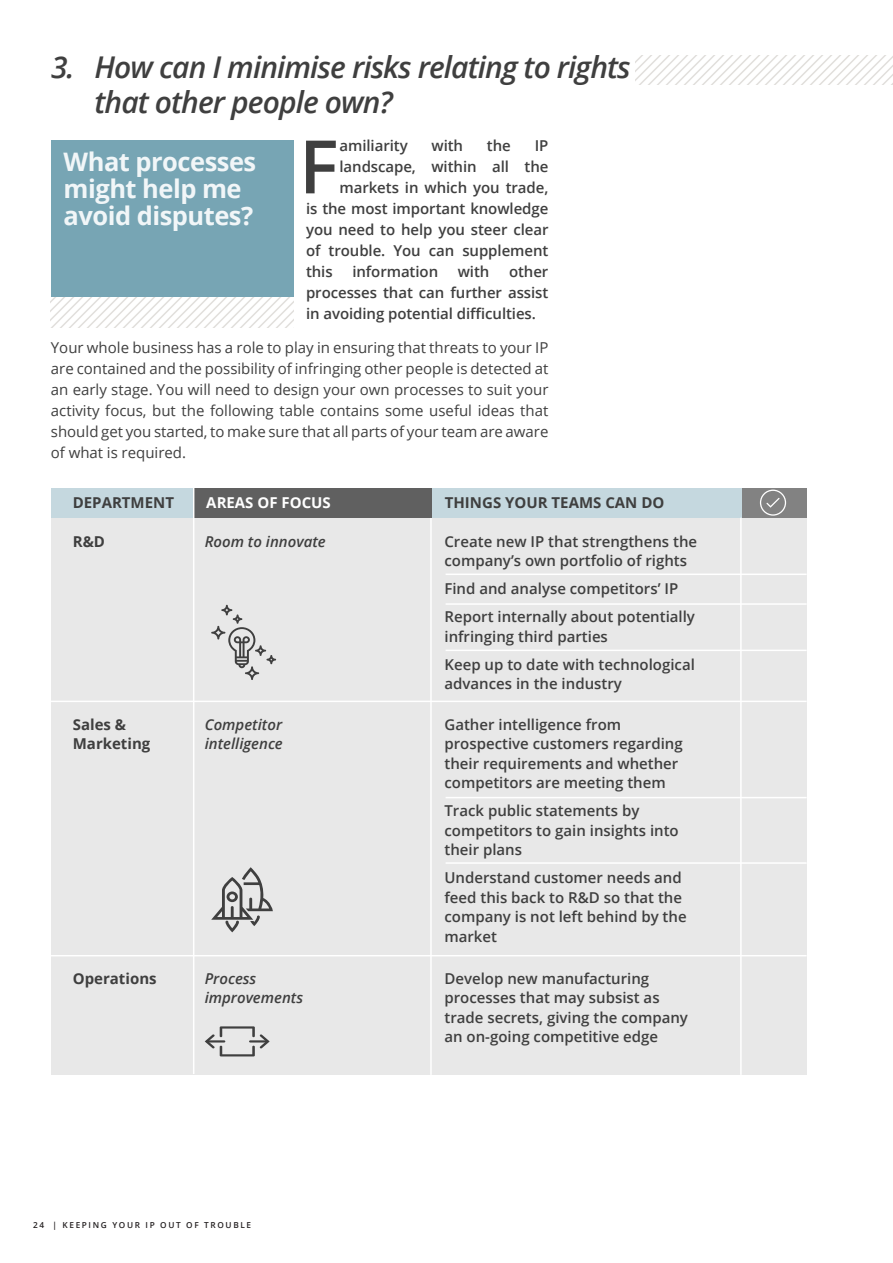
<style>
.page{position:relative;width:893px;height:1263px;background:#fff}
.page>*{position:absolute;margin:0;border:0;box-sizing:border-box;transform-origin:0 0}
.Paragraph_Style_1-Sp{font:600 73.8px "Open Sans";color:#3f3f3f}
.t1{font:italic 600 30px/34.5px "Open Sans";letter-spacing:-.03em;color:#3f3f3f}
.Paragraph_Style-A-Ti{font:700 25.5px/27px "Open Sans";letter-spacing:-.02em;color:#f1f6f8}
.Paragraph_Style_1-Sp-2{font:600 15px/19.5px "Open Sans";color:#3f3f3f}
.Paragraph_Style_1-Sp-3{font:15px/21px "Open Sans";color:#3f3f3f;text-align:justify}
.t2{font:700 15px/19.5px "Open Sans";color:#3f3f3f}
.t3{font:italic 600 15px/19.5px "Open Sans";color:#3f3f3f}
.t4{font:700 15px "Open Sans";color:#fff}
.t5{font:600 8.25px "Open Sans";letter-spacing:.2em;color:#231f20}
</style>
<div class="page">
<div style="left:51px;top:503px;width:756px;height:572px;background:#e8e8e8"></div>
<div style="left:51px;top:140px;width:242px;height:117px;background:#77a5b4"></div>
<div style="left:51px;top:233px;width:242px;height:64px;background:#77a5b4"></div>
<svg style="left:51px;top:298px;width:242px;height:29px"></svg>
<svg style="left:635px;top:55px;width:258px;height:30px"></svg>
<div style="left:430px;top:488px;width:312px;height:29px;background:#c5d8df"></div>
<div style="left:742px;top:488px;width:65px;height:29px;background:#828282"></div>
<div style="left:193px;top:488px;width:239px;height:29px;background:#606060"></div>
<hr style="left:193px;top:488px;width:1px;height:586px;background:#fff">
<hr style="left:430px;top:518px;width:2px;height:557px;background:#fff">
<hr style="left:740px;top:518px;width:2px;height:557px;background:#fff">
<div style="left:51px;top:488px;width:142px;height:29px;background:#c5d8df"></div>
<hr style="left:51px;top:701px;width:756px;height:1px;background:#fff">
<hr style="left:446px;top:650px;width:361px;height:1px;background:#fff">
<hr style="left:51px;top:955px;width:756px;height:1px;background:#fff">
<hr style="left:446px;top:603px;width:361px;height:2px;background:#fff">
<hr style="left:446px;top:862px;width:361px;height:2px;background:#fff">
<hr style="left:446px;top:573px;width:361px;height:2px;background:#fff">
<hr style="left:446px;top:797px;width:361px;height:1px;background:#fff">
<svg style="left:760px;top:490px;width:26px;height:26px"></svg>
<svg style="left:211px;top:867px;width:62px;height:65px"></svg>
<svg style="left:211px;top:605px;width:65px;height:75px"></svg>
<svg style="left:205px;top:1026px;width:65px;height:30px"></svg>
<p class="t1" style="left:95px;top:49px;width:538px;text-indent:-44px">3. How can I minimise risks relating to rights that other people own?</p>
<p class="Paragraph_Style_1-Sp" style="left:299px;top:116px;width:41px">F</p>
<p class="Paragraph_Style_1-Sp-2" style="left:339px;top:136px;width:70px">amiliarity</p>
<p class="Paragraph_Style_1-Sp-2" style="left:431px;top:136px;width:33px">with</p>
<p class="Paragraph_Style_1-Sp-2" style="left:487px;top:136px;width:25px">the</p>
<p class="Paragraph_Style_1-Sp-2" style="left:535px;top:136px;width:15px">IP</p>
<p class="Paragraph_Style-A-Ti" style="left:64px;top:148px;width:194px">What processes might help me avoid disputes?</p>
<p class="Paragraph_Style_1-Sp-2" style="left:339px;top:157px;width:210px">landscape, within all the</p>
<p class="Paragraph_Style_1-Sp-2" style="left:339px;top:178px;width:210px">markets in which you trade,</p>
<p class="Paragraph_Style_1-Sp-2" style="left:306px;top:199px;width:244px">is the most important knowledge</p>
<p class="Paragraph_Style_1-Sp-2" style="left:306px;top:220px;width:244px">you need to help you steer clear</p>
<p class="Paragraph_Style_1-Sp-2" style="left:306px;top:241px;width:244px">of trouble. You can supplement</p>
<p class="Paragraph_Style_1-Sp-2" style="left:306px;top:262px;width:28px">this</p>
<p class="Paragraph_Style_1-Sp-2" style="left:352px;top:262px;width:87px">information</p>
<p class="Paragraph_Style_1-Sp-2" style="left:458px;top:262px;width:33px">with</p>
<p class="Paragraph_Style_1-Sp-2" style="left:306px;top:261px;width:244px;line-height:21px;text-align:justify;text-indent:203px">other processes that can further assist in avoiding potential difficulties.</p>
<p class="Paragraph_Style_1-Sp-3" style="left:51px;top:337px;width:499px">Your whole business has a role to play in ensuring that threats to your IP are contained and the possibility of infringing other people is detected at an early stage. You will need to design your own processes to suit your activity focus, but the following table contains some useful ideas that should get you started, to make sure that all parts of your team are aware of what is required.</p>
<p class="t2" style="left:73px;top:492px;width:103px">DEPARTMENT</p>
<p class="t4" style="left:206px;top:492px;width:126px">AREAS OF FOCUS</p>
<p class="t2" style="left:445px;top:492px;width:221px">THINGS YOUR TEAMS CAN DO</p>
<p class="t2" style="left:73px;top:531px;width:34px">R&amp;D</p>
<p class="t3" style="left:205px;top:531px;width:123px">Room to innovate</p>
<p class="t2" style="left:73px;top:714px;width:79px">Sales &amp;<br>Marketing</p>
<p class="t3" style="left:205px;top:714px;width:80px">Competitor intelligence</p>
<p class="t2" style="left:73px;top:968px;width:85px">Operations</p>
<p class="t3" style="left:205px;top:968px;width:100px">Process improvements</p>
<p class="t5" style="left:33px;top:1219px;width:220px">24 | KEEPING YOUR IP OUT OF TROUBLE</p>
<p class="Paragraph_Style_1-Sp-2" style="left:444px;top:531px;width:254px">Create new IP that strengthens the company’s own portfolio of rights</p>
<p class="Paragraph_Style_1-Sp-2" style="left:444px;top:579px;width:235px">Find and analyse competitors’ IP</p>
<p class="Paragraph_Style_1-Sp-2" style="left:444px;top:607px;width:252px">Report internally about potentially infringing third parties</p>
<p class="Paragraph_Style_1-Sp-2" style="left:444px;top:654px;width:252px">Keep up to date with technological advances in the industry</p>
<p class="Paragraph_Style_1-Sp-2" style="left:444px;top:714px;width:240px">Gather intelligence from prospective customers regarding their requirements and whether competitors are meeting them</p>
<p class="Paragraph_Style_1-Sp-2" style="left:444px;top:801px;width:236px">Track public statements by competitors to gain insights into their plans</p>
<p class="Paragraph_Style_1-Sp-2" style="left:444px;top:868px;width:244px">Understand customer needs and feed this back to R&amp;D so that the company is not left behind by the market</p>
<p class="Paragraph_Style_1-Sp-2" style="left:444px;top:968px;width:245px">Develop new manufacturing processes that may subsist as trade secrets, giving the company an on-going competitive edge</p>
</div>
